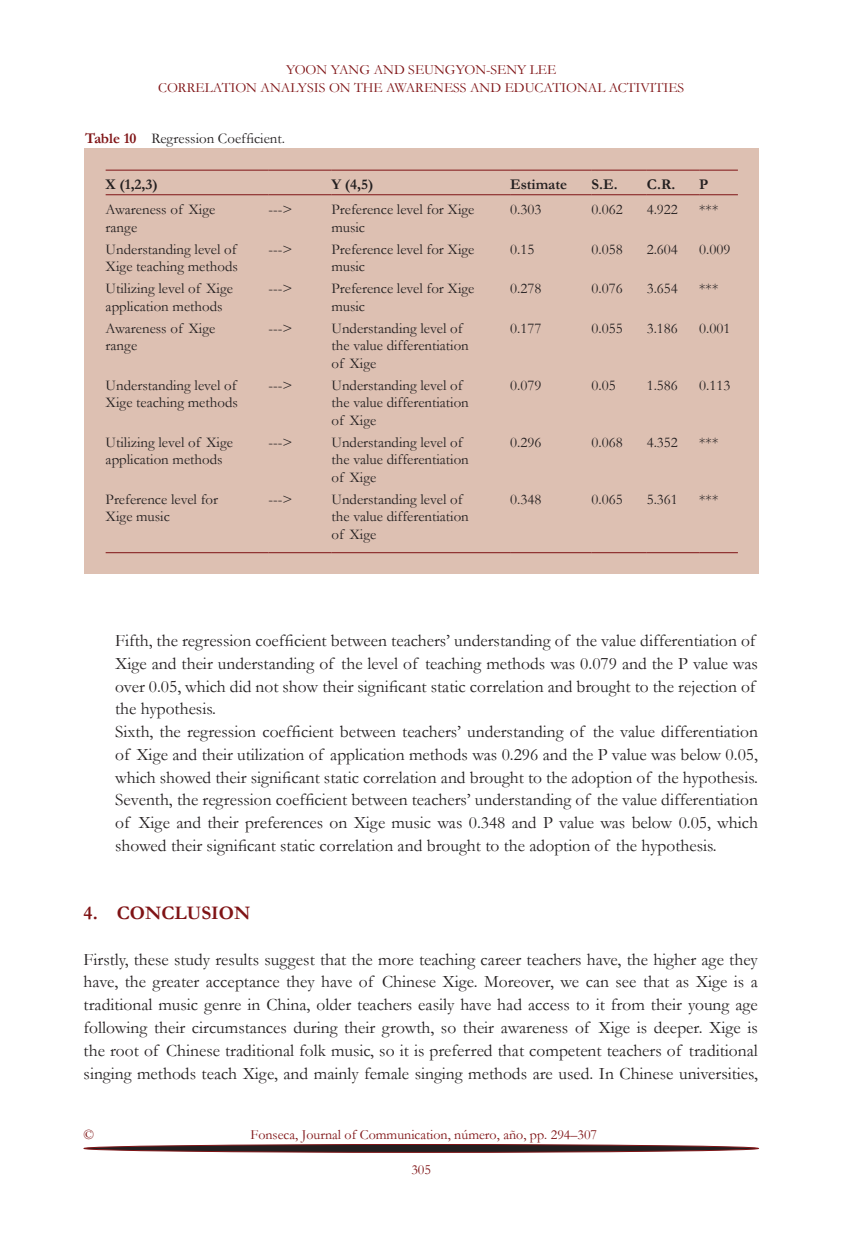
<style>
.page{position:relative;width:844px;height:1241px;background:#fff}
.page>*{position:absolute;margin:0;border:0;box-sizing:border-box;transform-origin:0 0}
.t1{font:700 19.25px "Garamond";color:#7f1315}
.TXI{font:17.5px/22.8px "Garamond";color:#231f20;text-align:justify}
.TX{font:17.5px/22.8px "Garamond";color:#231f20;text-align:justify}
.TT{font:14.88px/17.5px "Garamond";color:#231f20}
.t2{font:700 14.88px "Garamond";color:#231f20}
.t3{font:14px/17.5px "Garamond";color:#7f1315;text-align:center}
.s1{font-weight:700;color:#7f1315}
</style>
<div class="page">
<svg style="left:84px;top:1144px;width:674px;height:8px;background:#302021"></svg>
<div style="left:84px;top:1143px;width:674px;height:9px;border:1px solid #7f1315;border-radius:50%"></div>
<div style="left:85px;top:149px;width:673px;height:425px;background:#ddc0b2"></div>
<hr style="left:106px;top:552px;width:162px;height:1px;background:#7f1315">
<hr style="left:268px;top:552px;width:63px;height:1px;background:#7f1315">
<hr style="left:331px;top:552px;width:179px;height:1px;background:#7f1315">
<hr style="left:510px;top:552px;width:81px;height:1px;background:#7f1315">
<hr style="left:591px;top:552px;width:55px;height:1px;background:#7f1315">
<hr style="left:646px;top:552px;width:53px;height:1px;background:#7f1315">
<hr style="left:699px;top:552px;width:38px;height:1px;background:#7f1315">
<hr style="left:106px;top:170px;width:162px;height:1px;background:#7f1315">
<hr style="left:268px;top:170px;width:63px;height:1px;background:#7f1315">
<hr style="left:331px;top:170px;width:179px;height:1px;background:#7f1315">
<hr style="left:510px;top:170px;width:81px;height:1px;background:#7f1315">
<hr style="left:591px;top:170px;width:55px;height:1px;background:#7f1315">
<hr style="left:646px;top:170px;width:53px;height:1px;background:#7f1315">
<hr style="left:699px;top:170px;width:38px;height:1px;background:#7f1315">
<hr style="left:106px;top:194px;width:162px;height:1px;background:#7f1315">
<hr style="left:268px;top:194px;width:63px;height:1px;background:#7f1315">
<hr style="left:331px;top:194px;width:179px;height:1px;background:#7f1315">
<hr style="left:510px;top:194px;width:81px;height:1px;background:#7f1315">
<hr style="left:591px;top:194px;width:55px;height:1px;background:#7f1315">
<hr style="left:646px;top:194px;width:53px;height:1px;background:#7f1315">
<hr style="left:699px;top:194px;width:38px;height:1px;background:#7f1315">
<p class="t3" style="left:158px;top:61px;width:527px">YOON YANG AND SEUNGYON-SENY LEE<br>CORRELATION ANALYSIS ON THE AWARENESS AND EDUCATIONAL ACTIVITIES</p>
<p class="TT" style="left:85px;top:130px;width:201px"><span class="s1">Table 10</span> Regression Coefficient.</p>
<p class="t2" style="left:106px;top:174px;width:54px">X (1,2,3)</p>
<p class="t2" style="left:331px;top:174px;width:43px">Y (4,5)</p>
<p class="t2" style="left:510px;top:174px;width:58px">Estimate</p>
<p class="t2" style="left:591px;top:174px;width:28px">S.E.</p>
<p class="t2" style="left:646px;top:174px;width:30px">C.R.</p>
<p class="t2" style="left:699px;top:174px;width:11px">P</p>
<p class="TT" style="left:106px;top:200px;width:111px">Awareness of Xige range</p>
<p class="TT" style="left:268px;top:200px;width:25px">---&gt;</p>
<p class="TT" style="left:331px;top:200px;width:144px">Preference level for Xige music</p>
<p class="TT" style="left:510px;top:200px;width:33px">0.303</p>
<p class="TT" style="left:591px;top:200px;width:33px">0.062</p>
<p class="TT" style="left:646px;top:200px;width:33px">4.922</p>
<p class="TT" style="left:699px;top:200px;width:21px">***</p>
<p class="TT" style="left:106px;top:240px;width:134px">Understanding level of<br>Xige teaching methods</p>
<p class="TT" style="left:268px;top:240px;width:25px">---&gt;</p>
<p class="TT" style="left:331px;top:240px;width:144px">Preference level for Xige music</p>
<p class="TT" style="left:510px;top:240px;width:26px">0.15</p>
<p class="TT" style="left:591px;top:240px;width:33px">0.058</p>
<p class="TT" style="left:646px;top:240px;width:33px">2.604</p>
<p class="TT" style="left:699px;top:240px;width:33px">0.009</p>
<p class="TT" style="left:106px;top:279px;width:129px">Utilizing level of Xige application methods</p>
<p class="TT" style="left:268px;top:279px;width:25px">---&gt;</p>
<p class="TT" style="left:331px;top:279px;width:144px">Preference level for Xige music</p>
<p class="TT" style="left:510px;top:279px;width:33px">0.278</p>
<p class="TT" style="left:591px;top:279px;width:33px">0.076</p>
<p class="TT" style="left:646px;top:279px;width:33px">3.654</p>
<p class="TT" style="left:699px;top:279px;width:21px">***</p>
<p class="TT" style="left:106px;top:319px;width:111px">Awareness of Xige range</p>
<p class="TT" style="left:268px;top:319px;width:25px">---&gt;</p>
<p class="TT" style="left:331px;top:319px;width:139px">Understanding level of the value differentiation of Xige</p>
<p class="TT" style="left:510px;top:319px;width:33px">0.177</p>
<p class="TT" style="left:591px;top:319px;width:33px">0.055</p>
<p class="TT" style="left:646px;top:319px;width:33px">3.186</p>
<p class="TT" style="left:699px;top:319px;width:33px">0.001</p>
<p class="TT" style="left:106px;top:376px;width:134px">Understanding level of<br>Xige teaching methods</p>
<p class="TT" style="left:268px;top:376px;width:25px">---&gt;</p>
<p class="TT" style="left:331px;top:376px;width:139px">Understanding level of the value differentiation of Xige</p>
<p class="TT" style="left:510px;top:376px;width:33px">0.079</p>
<p class="TT" style="left:591px;top:376px;width:26px">0.05</p>
<p class="TT" style="left:646px;top:376px;width:33px">1.586</p>
<p class="TT" style="left:699px;top:376px;width:33px">0.113</p>
<p class="TT" style="left:106px;top:433px;width:129px">Utilizing level of Xige application methods</p>
<p class="TT" style="left:268px;top:433px;width:25px">---&gt;</p>
<p class="TT" style="left:331px;top:433px;width:139px">Understanding level of the value differentiation of Xige</p>
<p class="TT" style="left:510px;top:433px;width:33px">0.296</p>
<p class="TT" style="left:591px;top:433px;width:33px">0.068</p>
<p class="TT" style="left:646px;top:433px;width:33px">4.352</p>
<p class="TT" style="left:699px;top:433px;width:21px">***</p>
<p class="TT" style="left:106px;top:489px;width:114px">Preference level for<br>Xige music</p>
<p class="TT" style="left:268px;top:489px;width:25px">---&gt;</p>
<p class="TT" style="left:331px;top:489px;width:139px">Understanding level of the value differentiation of Xige</p>
<p class="TT" style="left:510px;top:489px;width:33px">0.348</p>
<p class="TT" style="left:591px;top:489px;width:33px">0.065</p>
<p class="TT" style="left:646px;top:489px;width:33px">5.361</p>
<p class="TT" style="left:699px;top:489px;width:21px">***</p>
<p class="TXI" style="left:115px;top:628px;width:644px;text-align:left">Fifth, the regression coefficient between teachers’ understanding of the value differentiation of Xige and their understanding of the level of teaching methods was 0.079 and the P value was over 0.05, which did not show their significant static correlation and brought to the rejection of the hypothesis.</p>
<p class="TXI" style="left:115px;top:719px;width:644px">Sixth, the regression coefficient between teachers’ understanding of the value differentiation of Xige and their utilization of application methods was 0.296 and the P value was below 0.05, which showed their significant static correlation and brought to the adoption of the hypothesis.</p>
<p class="TXI" style="left:115px;top:788px;width:644px">Seventh, the regression coefficient between teachers’ understanding of the value differentiation of Xige and their preferences on Xige music was 0.348 and P value was below 0.05, which showed their significant static correlation and brought to the adoption of the hypothesis.</p>
<h1 class="t1" style="left:84px;top:899px;width:168px">4. CONCLUSION</h1>
<p class="TX" style="left:84px;top:947px;width:675px">Firstly, these study results suggest that the more teaching career teachers have, the higher age they have, the greater acceptance they have of Chinese Xige. Moreover, we can see that as Xige is a traditional music genre in China, older teachers easily have had access to it from their young age following their circumstances during their growth, so their awareness of Xige is deeper. Xige is the root of Chinese traditional folk music, so it is preferred that competent teachers of traditional singing methods teach Xige, and mainly female singing methods are used. In Chinese universities,</p>
<p class="t3" style="left:84px;top:1125px;width:12px">©</p>
<p class="t3" style="left:250px;top:1125px;width:348px">Fonseca, Journal of Communication, número, año, pp. 294–307</p>
<p class="t3" style="left:411px;top:1160px;width:21px">305</p>
</div>
